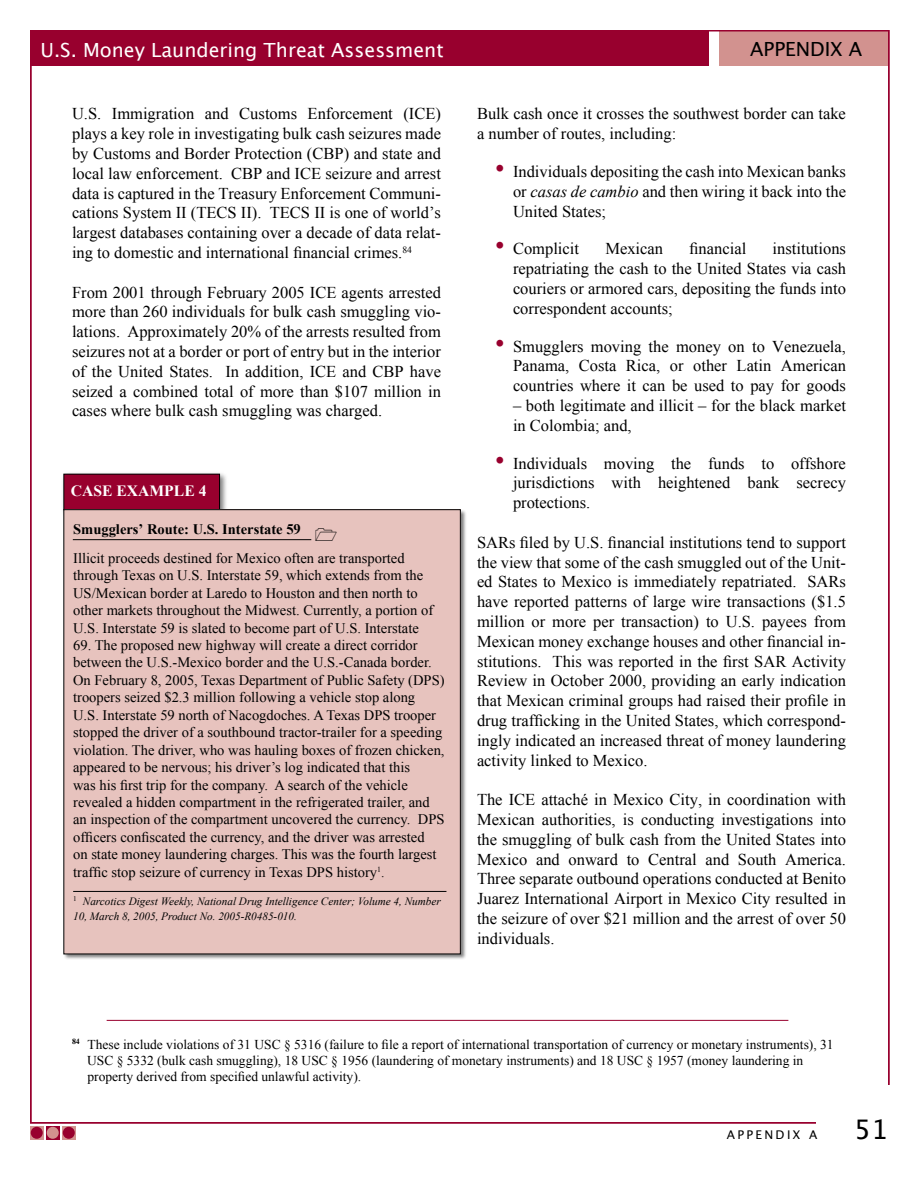
<style>
.page{position:relative;width:918px;height:1188px;background:#fff}
.page>*{position:absolute;margin:0;border:0;box-sizing:border-box;transform-origin:0 0}
.t1{font:27px "Times New Roman";color:#98002e}
.t2{font:27px "Lucida Grande";color:#000}
.t3{font:19.5px "Lucida Grande";color:#fff}
.t4{font:19.5px "Lucida Grande";color:#000}
.t5{font:16.5px/19.8px "Times New Roman";color:#000;text-align:justify}
.t6{font:700 15.6px "Times New Roman";color:#fff}
.t7{font:14.55px/17.4px "Times New Roman";color:#000}
.t8{font:700 14.55px "Times New Roman";color:#000}
.t9{font:13.5px/16.2px "Times New Roman";color:#000}
.t10{font:12px "Lucida Grande";letter-spacing:.2em;color:#000}
.t11{font:italic 11.25px/14.7px "Times New Roman";color:#000}
.s1{font-size:13.35px}
.s2{font-style:italic}
</style>
<div class="page">
<div style="left:30px;top:30px;width:679px;height:36px;background:#98002e"></div>
<div style="left:720px;top:30px;width:168px;height:36px;background:#d2928f"></div>
<hr style="left:30px;top:30px;width:858px;height:2px;background:#98002e">
<hr style="left:888px;top:30px;width:2px;height:1055px;background:#98002e">
<hr style="left:30px;top:1122px;width:786px;height:2px;background:#98002e">
<hr style="left:30px;top:30px;width:2px;height:1092px;background:#98002e">
<svg style="left:62px;top:1126px;width:13px;height:14px"></svg>
<svg style="left:46px;top:1126px;width:14px;height:14px"></svg>
<svg style="left:30px;top:1126px;width:14px;height:14px"></svg>
<div style="left:31px;top:1127px;width:12px;height:12px;background:#98002e;border-radius:50%"></div>
<div style="left:47px;top:1127px;width:12px;height:12px;background:#d2928f;border-radius:50%"></div>
<div style="left:63px;top:1127px;width:12px;height:12px;background:#98002e;border-radius:50%"></div>
<div style="left:61px;top:471px;width:167px;height:48px;background:#000;opacity:.5"></div>
<div style="left:64px;top:474px;width:156px;height:36px;background:#98002e"></div>
<div style="left:64px;top:474px;width:156px;height:36px;border:1px solid #000"></div>
<div style="left:63px;top:508px;width:405px;height:453px;background:#000;opacity:.5"></div>
<div style="left:64px;top:510px;width:396px;height:444px;background:#e7c3be"></div>
<hr style="left:73px;top:539px;width:238px;height:1px;background:#000">
<hr style="left:73px;top:891px;width:373px;height:1px;background:#000">
<hr style="left:107px;top:1020px;width:681px;height:1px;background:#98002e">
<p class="t3" style="left:40px;top:39px;width:405px">U.S. Money Launderi ng Threat Assessment</p>
<p class="t5" style="left:72px;top:104px;width:371px">U.S. Immigration and Customs Enforcement (ICE) plays a key role in investigating bulk cash seizures made by Customs and Border Protection (CBP) and state and local law enforcement. CBP and ICE seizure and arrest data is captured in the Treasury Enforcement Communi&shy;cations System II (TECS II). TECS II is one of world’s largest databases containing over a decade of data relat&shy;ing to domestic and international financial crimes.<sup>84</sup></p>
<p class="t5" style="left:72px;top:282px;width:371px">From 2001 through February 2005 ICE agents arrested more than 260 individuals for bulk cash smuggling vio&shy;lations. Approximately 20% of the arrests resulted from seizures not at a border or port of entry but in the interior of the United States. In addition, ICE and CBP have seized a combined total of more than $107 million in cases where bulk cash smuggling was charged.</p>
<p class="t6" style="left:71px;top:481px;width:137px">Case Example 4</p>
<p class="t8" style="left:73px;top:521px;width:229px">Smugglers’ Route: U.S. Interstate 59</p>
<p class="t7" style="left:73px;top:549px;width:362px">Illicit proceeds destined for Mexico often are transported through Texas on U.S. Interstate 59, which extends from the US/Mexican border at Laredo to Houston and then north to other markets throughout the Midwest. Currently, a portion of U.S. Interstate 59 is slated to become part of U.S. Interstate</p>
<p class="t7" style="left:73px;top:636px;width:373px">69. The proposed new highway will create a direct corridor between the U.S.-Mexico border and the U.S.-Canada border.<br>On February 8, 2005, Texas Department of Public Safety (DPS) troopers seized $2.3 million following a vehicle stop along U.S. Interstate 59 north of Nacogdoches. A Texas DPS trooper stopped the driver of a southbound tractor-trailer for a speeding violation. The driver, who was hauling boxes of frozen chicken, appeared to be nervous; his driver’s log indicated that this<br>was his first trip for the company. A search of the vehicle revealed a hidden compartment in the refrigerated trailer, and an inspection of the compartment uncovered the currency. DPS officers confiscated the currency, and the driver was arrested<br>on state money laundering charges. This was the fourth largest traffic stop seizure of currency in Texas DPS history<sup>1</sup><span class="s1">.</span></p>
<p class="t11" style="left:73px;top:894px;width:369px"><sup>1</sup> Narcotics Digest Weekly, National Drug Intelligence Center; Volume 4, Number<br>10, March 8, 2005, Product No. 2005-R0485-010.</p>
<p class="t4" style="left:750px;top:38px;width:114px">APPENDIX A</p>
<p class="t5" style="left:477px;top:104px;width:370px">Bulk cash once it crosses the southwest border can take a number of routes, including:</p>
<p class="t5" style="left:513px;top:161px;width:335px">Individuals depositing the cash into Mexican banks or <span class="s2">casas de cambio</span> and then wiring it back into the United States;</p>
<p class="t5" style="left:513px;top:239px;width:68px">Complicit</p>
<p class="t5" style="left:605px;top:239px;width:59px">Mexican</p>
<p class="t5" style="left:689px;top:239px;width:58px">financial</p>
<h1 class="t1" style="left:495px;top:152px;width:11px">•</h1>
<h1 class="t1" style="left:495px;top:230px;width:11px">•</h1>
<p class="t5" style="left:513px;top:239px;width:335px;text-indent:260px">institutions repatriating the cash to the United States via cash couriers or armored cars, depositing the funds into correspondent accounts;</p>
<p class="t5" style="left:513px;top:336px;width:335px">Smugglers moving the money on to Venezuela, Panama, Costa Rica, or other Latin American countries where it can be used to pay for goods</p>
<p class="t5" style="left:513px;top:395px;width:335px">– both legitimate and illicit – for the black market in Colombia; and,</p>
<p class="t5" style="left:513px;top:453px;width:335px">Individuals moving the funds to offshore jurisdictions with heightened bank secrecy protections.</p>
<p class="t5" style="left:477px;top:532px;width:371px">SARs filed by U.S. financial institutions tend to support the view that some of the cash smuggled out of the Unit&shy;ed States to Mexico is immediately repatriated. SARs have reported patterns of large wire transactions ($1.5 million or more per transaction) to U.S. payees from Mexican money exchange houses and other financial in&shy;stitutions. This was reported in the first SAR Activity Review in October 2000, providing an early indication that Mexican criminal groups had raised their profile in drug trafficking in the United States, which correspond&shy;ingly indicated an increased threat of money laundering activity linked to Mexico.</p>
<p class="t5" style="left:477px;top:790px;width:371px">The ICE attaché in Mexico City, in coordination with Mexican authorities, is conducting investigations into the smuggling of bulk cash from the United States into Mexico and onward to Central and South America.<br>Three separate outbound operations conducted at Benito Juarez International Airport in Mexico City resulted in the seizure of over $21 million and the arrest of over 50 individuals.</p>
<h1 class="t1" style="left:495px;top:327px;width:11px">•</h1>
<h1 class="t1" style="left:495px;top:444px;width:11px">•</h1>
<p class="t9" style="left:87px;top:1036px;width:748px;text-indent:-15px"><sup>84</sup> These include violations of 31 USC § 5316 (failure to file a report of international transportation of currency or monetary instruments), 31<br>USC § 5332 (bulk cash smuggling), 18 USC § 1956 (laundering of monetary instruments) and 18 USC § 1957 (money laundering in property derived from specified unlawful activity).</p>
<p class="t10" style="left:727px;top:1127px;width:92px">APPENDIX A</p>
<h1 class="t2" style="left:854px;top:1114px;width:36px">51</h1>
</div>
